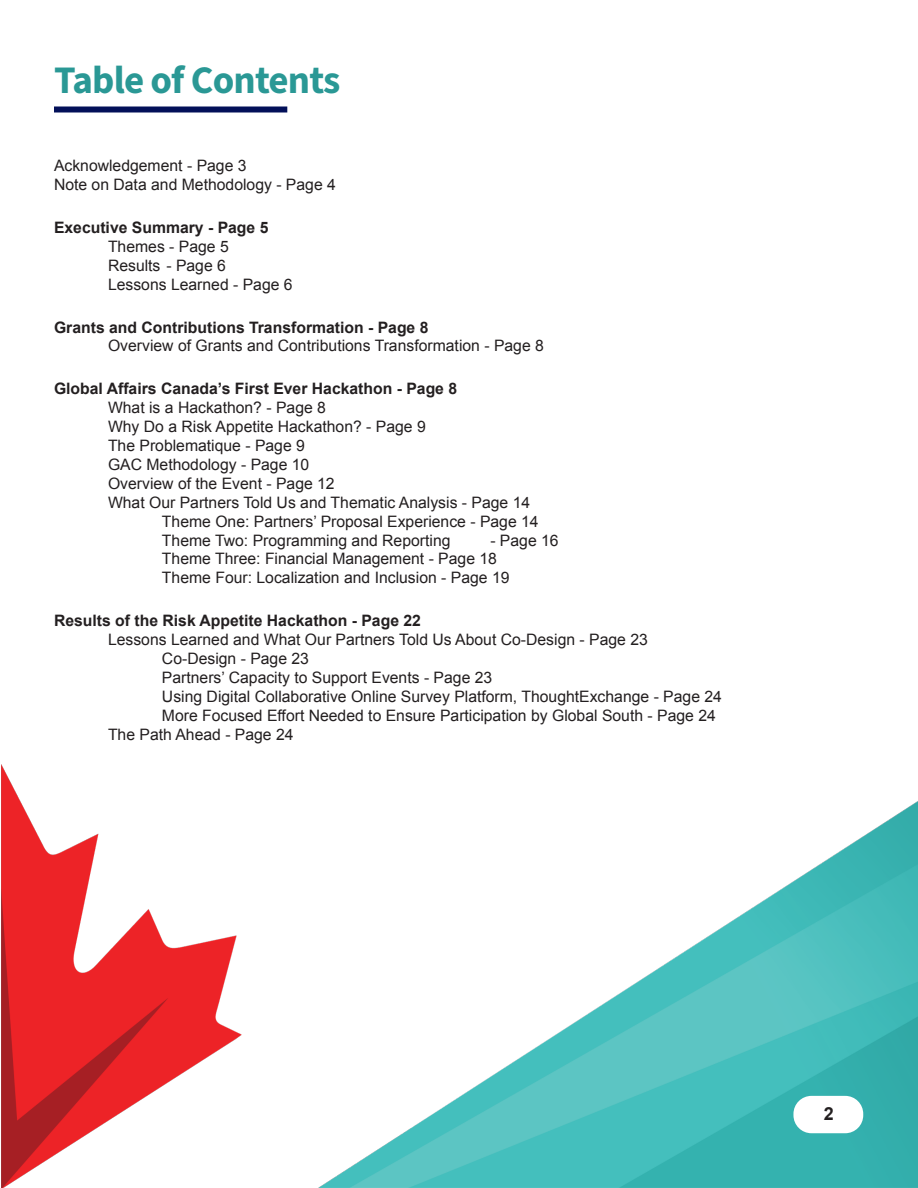
<style>
.page{position:relative;width:918px;height:1188px;background:#fff}
.page>*{position:absolute;margin:0;border:0;box-sizing:border-box;transform-origin:0 0}
.Heading{font:700 39px "Source Sans 3";letter-spacing:-.02em;color:#2a9895}
.t1{font:700 18px "Arial";color:#231f20}
.t2{font:15.75px/18.9px "Arial";color:#231f20}
.t3{font:700 15.75px "Arial";color:#231f20}
.s1{font-weight:700}
</style>
<div class="page">
<img style="left:1px;top:106px;width:917px;height:1082px">
<div style="left:54px;top:106px;width:233px;height:6px;background:#031059"></div>
<div style="left:793px;top:1096px;width:70px;height:37px;background:#fff;border-radius:18px"></div>
<p class="Heading" style="left:54px;top:55px;width:288px">Table of Contents</p>
<p class="t2" style="left:54px;top:156px;width:283px">Acknowledgement - Page 3<br>Note on Data and Methodology - Page 4</p>
<p class="t2" style="left:108px;top:218px;width:186px;text-indent:-54px"><span class="s1">Executive Summary - Page 5<br></span>Themes - Page 5<br>Results - Page 6<br>Lessons Learned - Page 6</p>
<p class="t2" style="left:108px;top:318px;width:437px;text-indent:-54px"><span class="s1">Grants and Contributions Transformation - Page 8<br></span>Overview of Grants and Contributions Transformation - Page 8</p>
<p class="t3" style="left:54px;top:378px;width:405px">Global Affairs Canada’s First Ever Hackathon - Page 8</p>
<p class="t2" style="left:108px;top:398px;width:219px">What is a Hackathon? - Page 8</p>
<p class="t2" style="left:108px;top:417px;width:319px">Why Do a Risk Appetite Hackathon? - Page 9</p>
<p class="t2" style="left:108px;top:436px;width:198px">The Problematique - Page 9</p>
<p class="t2" style="left:108px;top:455px;width:203px">GAC Methodology - Page 10</p>
<p class="t2" style="left:108px;top:474px;width:228px">Overview of the Event - Page 12</p>
<p class="t2" style="left:108px;top:493px;width:424px">What Our Partners Told Us and Thematic Analysis - Page 14</p>
<p class="t2" style="left:162px;top:512px;width:378px">Theme One: Partners’ Proposal Experience - Page 14</p>
<p class="t2" style="left:162px;top:531px;width:290px">Theme Two: Programming and Reporting</p>
<p class="t2" style="left:162px;top:531px;width:398px;text-indent:328px">- Page 16<br>Theme Three: Financial Management - Page 18<br>Theme Four: Localization and Inclusion - Page 19</p>
<p class="t3" style="left:54px;top:610px;width:369px">Results of the Risk Appetite Hackathon - Page 22</p>
<p class="t2" style="left:108px;top:630px;width:541px">Lessons Learned and What Our Partners Told Us About Co-Design - Page 23</p>
<p class="t2" style="left:162px;top:649px;width:149px">Co-Design - Page 23</p>
<p class="t2" style="left:162px;top:668px;width:332px">Partners’ Capacity to Support Events - Page 23</p>
<p class="t2" style="left:162px;top:687px;width:561px">Using Digital Collaborative Online Survey Platform, ThoughtExchange - Page 24</p>
<p class="t2" style="left:162px;top:706px;width:555px">More Focused Effort Needed to Ensure Participation by Global South - Page 24</p>
<p class="t2" style="left:108px;top:725px;width:187px">The Path Ahead - Page 24</p>
<p class="t1" style="left:824px;top:1102px;width:12px">2</p>
</div>
